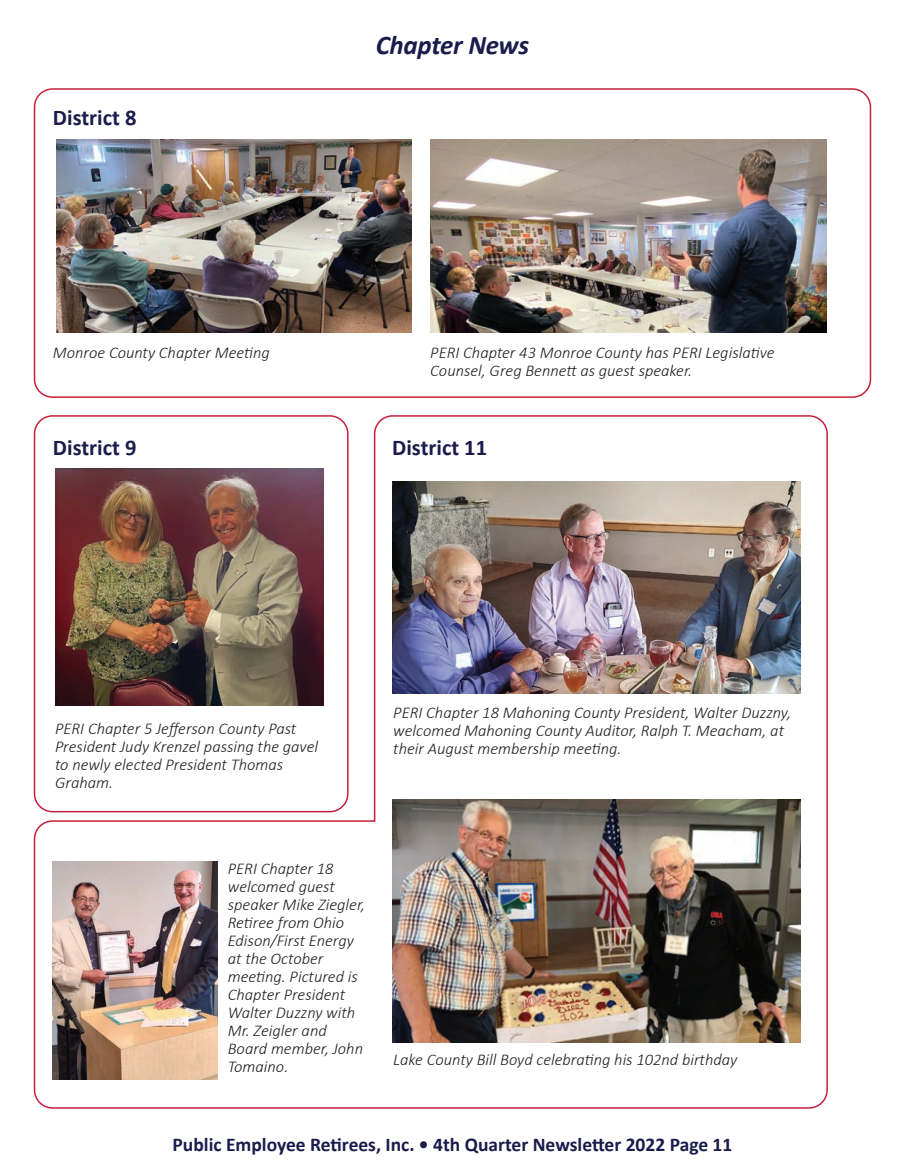
<style>
.page{position:relative;width:905px;height:1175px;background:#fff}
.page>*{position:absolute;margin:0;border:0;box-sizing:border-box;transform-origin:0 0}
.t1{font:italic 700 27px "Calibri";letter-spacing:-.01em;color:#1a1c4b}
.t2{font:700 22.5px "Calibri";color:#1a1c4b}
.t3{font:700 19.5px "Calibri";color:#1a1c4b}
.t4{font:italic 300 16.5px/18px "Calibri";color:#231f20}
</style>
<div class="page">
<img style="left:430px;top:140px;width:396px;height:193px">
<img style="left:57px;top:140px;width:355px;height:193px">
<div style="left:34px;top:88px;width:837px;height:310px;border:2px solid #c51f3d;border-radius:18px"></div>
<img style="left:33px;top:415px;width:795px;height:694px">
<h2 class="t2" style="left:53px;top:102px;width:85px">District 8</h2>
<p class="t4" style="left:53px;top:343px;width:218px">Monroe County Chapter Meeting</p>
<h2 class="t2" style="left:53px;top:431px;width:85px">District 9</h2>
<h1 class="t1" style="left:376px;top:26px;width:155px">Chapter News</h1>
<p class="t4" style="left:430px;top:343px;width:346px">PERI Chapter 43 Monroe County has PERI Legislative<br>Counsel, Greg Bennett as guest speaker.</p>
<h2 class="t2" style="left:392px;top:431px;width:96px">District 11</h2>
<p class="t4" style="left:55px;top:719px;width:264px">PERI Chapter 5 Jefferson County Past<br>President Judy Krenzel passing the gavel to newly elected President Thomas<br>Graham.</p>
<p class="t4" style="left:228px;top:859px;width:139px">PERI Chapter 18 welcomed guest speaker Mike Ziegler,<br>Retiree from Ohio<br>Edison/First Energy at the October meeting. Pictured is<br>Chapter President<br>Walter Duzzny with<br>Mr. Zeigler and<br>Board member, John<br>Tomaino.</p>
<p class="t4" style="left:393px;top:703px;width:399px">PERI Chapter 18 Mahoning County President, Walter Duzzny, welcomed Mahoning County Auditor, Ralph T. Meacham, at their August membership meeting.</p>
<p class="t4" style="left:393px;top:1050px;width:345px">Lake County Bill Boyd celebrating his 102nd birthday</p>
<p class="t3" style="left:172px;top:1131px;width:561px">Public Employee Retirees, Inc. • 4th Quarter Newsletter 2022 Page 11</p>
</div>
